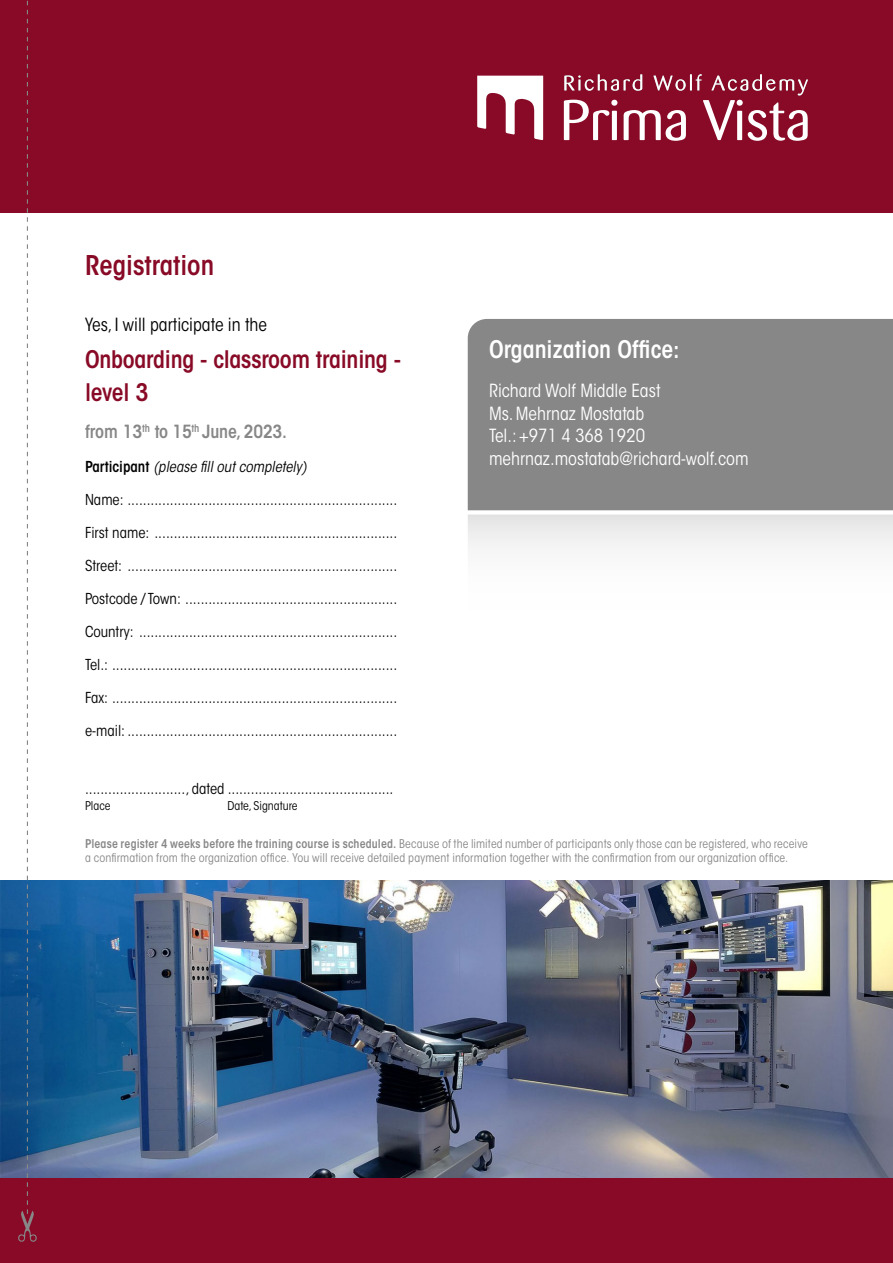
<style>
.page{position:relative;width:893px;height:1263px;background:#fff}
.page>*{position:absolute;margin:0;border:0;box-sizing:border-box;transform-origin:0 0}
.t1{font:600 condensed 27px "ITC Avant Garde Std";color:#880a26}
.t2{font:600 condensed 24px/33px "ITC Avant Garde Std";letter-spacing:-.01em;color:#880a26}
.t3{font:600 condensed 24px "ITC Avant Garde Std";color:#fff}
.t4{font:condensed 18px/22.5px "ITC Avant Garde Std";color:#fff}
.t5{font:condensed 18px "ITC Avant Garde Std";color:#000}
.t6{font:600 condensed 18px "ITC Avant Garde Std";letter-spacing:-.01em;color:#878787}
.t7{font:condensed 15px "ITC Avant Garde Std";color:#000}
.t8{font:italic condensed 15px "ITC Avant Garde Std";color:#000}
.t9{font:condensed 12px/14.4px "ITC Avant Garde Std";letter-spacing:.01em;color:#878787}
.t10{font:condensed 12px "ITC Avant Garde Std";color:#000}
.s1{font-weight:600;font-style:normal}
.s2{font-weight:600}
</style>
<div class="page">
<div style="left:0;top:0;width:893px;height:213px;background:#880a26"></div>
<svg style="left:564px;top:74px;width:244px;height:67px"></svg>
<svg style="left:477px;top:76px;width:66px;height:64px"></svg>
<div style="left:0;top:1178px;width:893px;height:85px;background:#880a26"></div>
<img style="left:0;top:880px;width:893px;height:298px">
<svg style="left:18px;top:0;width:19px;height:1242px"></svg>
<div style="left:468px;top:319px;width:425px;height:191px;background:#878787"></div>
<svg style="left:468px;top:514px;width:425px;height:34px;fill:#ededed"></svg>
<h1 class="t1" style="left:85px;top:248px;width:131px">Registration</h1>
<p class="t5" style="left:85px;top:313px;width:184px">Yes, I will participate in the</p>
<h2 class="t2" style="left:85px;top:343px;width:317px">Onboarding - classroom training - level 3</h2>
<p class="t6" style="left:85px;top:420px;width:204px">from 13<sup>th</sup> to 15<sup>th</sup> June, 2023.</p>
<p class="t8" style="left:85px;top:457px;width:226px"><span class="s1">Pa rt i c i p a n t</span> (please filloutcompletely)</p>
<p class="t7" style="left:85px;top:490px;width:314px">Name: ......................................................................</p>
<p class="t7" style="left:85px;top:523px;width:314px">First name: ...............................................................</p>
<p class="t7" style="left:85px;top:556px;width:314px">Street: ......................................................................</p>
<p class="t7" style="left:85px;top:589px;width:314px">Postcode / Town: .......................................................</p>
<p class="t7" style="left:85px;top:622px;width:314px">Country: ...................................................................</p>
<p class="t7" style="left:85px;top:655px;width:314px">Tel.: ..........................................................................</p>
<p class="t7" style="left:85px;top:688px;width:314px">Fax: ..........................................................................</p>
<p class="t7" style="left:85px;top:721px;width:314px">e-mail: ......................................................................</p>
<h2 class="t3" style="left:489px;top:334px;width:192px">Organization Office:</h2>
<p class="t4" style="left:489px;top:380px;width:261px">Richard Wolf Middle East<br>Ms. Mehrnaz Mostatab<br>Tel.: +971 4 368 1920 mehrnaz.mostatab@richard-wolf.com</p>
<p class="t7" style="left:85px;top:779px;width:310px">.........................., dated ...........................................</p>
<p class="t10" style="left:85px;top:799px;width:27px">Place</p>
<p class="t10" style="left:227px;top:799px;width:72px">Date, Signature</p>
<p class="t9" style="left:85px;top:836px;width:724px"><span class="s2">Please register 4 weeks before the training course is scheduled.</span> Because of the limited number of participants only those can be registered, who receive a confirmation from the organization office. You will receive detailed payment information together with the confirmation from our organization office.</p>
</div>
